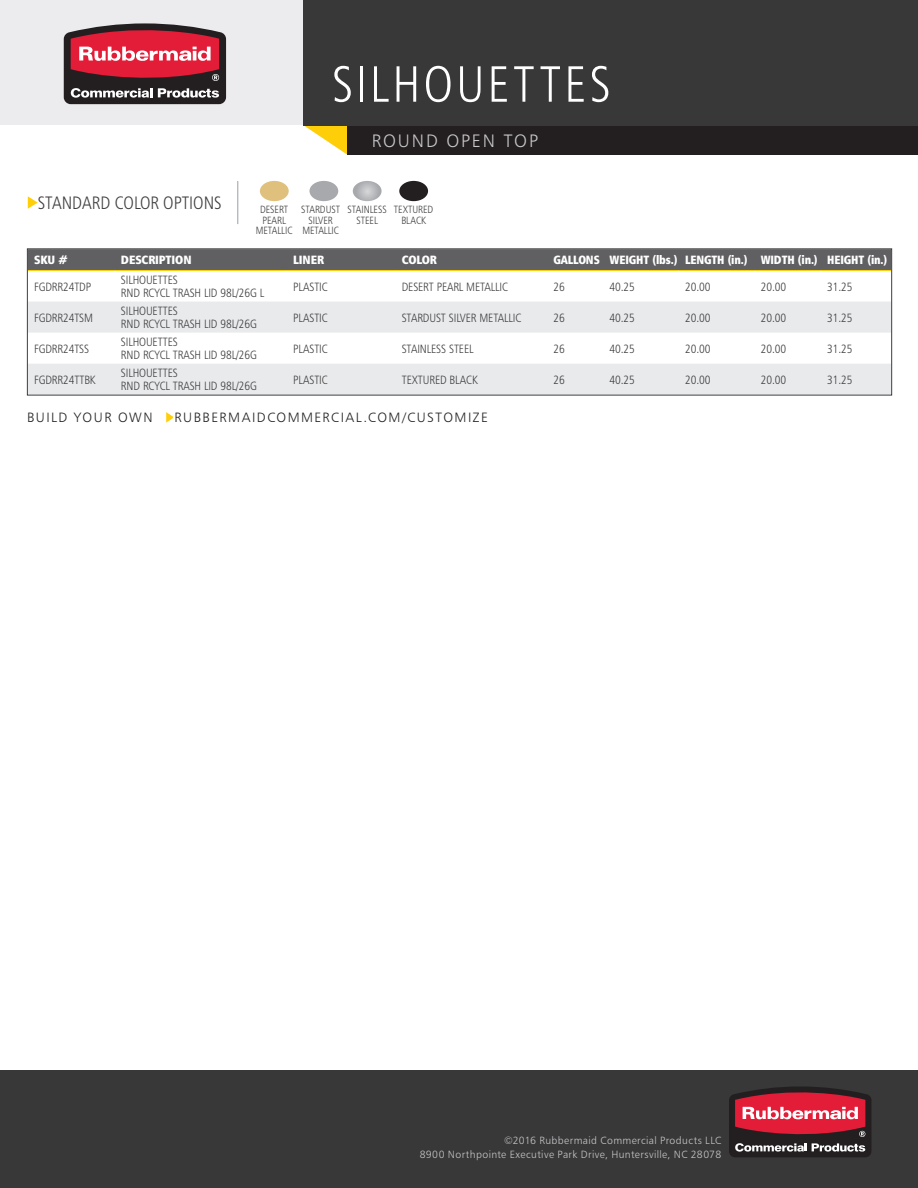
<style>
.page{position:relative;width:918px;height:1188px;background:#fff}
.page>*{position:absolute;margin:0;border:0;box-sizing:border-box;transform-origin:0 0}
.RCP_SPEC_PRODUCT_HEA{font:51px "Humanist 777 BT Light Condensed B";letter-spacing:.06em;color:#fff}
.t1{font:18px "Humanist 777 BT Light Condensed B";color:#3e3e3f}
.t2{font:18px "Humanist 777 BT Light B";letter-spacing:.1em;color:#c7c8ca}
.RCP_WEBSITE{font:13.5px "Humanist 777 BT Light B";letter-spacing:.11em;color:#231f20}
.TABULAR_BODY_COPY{font:12px/12.9px "Humanist 777 BT Light Condensed B";letter-spacing:-.01em;color:#3e3e3f}
.TABULAR_HEADER{font:12px "Humanist 777 BT Extra Black Cond B";letter-spacing:-.01em;color:#fff;scale:.95 1}
.TABULAR_HEADER-2{font:12px "Humanist 777 BT Extra Black Cond B";letter-spacing:-.01em;color:#fff}
.t3{font:10.5px/13.5px "Humanist 777 BT Light B";letter-spacing:.035em;color:#c7c8ca;text-align:right}
.t4{font:10.5px "Humanist 777 BT Light Condensed B";letter-spacing:-.005em;color:#3e3e3f}
</style>
<div class="page">
<div style="left:0;top:1070px;width:918px;height:118px;background:#383839"></div>
<div style="left:0;top:0;width:304px;height:125px;background:#ececee"></div>
<svg style="left:64px;top:23px;width:162px;height:81px;background:#95424e"></svg>
<svg style="left:729px;top:1086px;width:142px;height:71px;background:#8c3a46"></svg>
<svg style="left:303px;top:125px;width:44px;height:30px"></svg>
<div style="left:347px;top:125px;width:571px;height:30px;background:#231f20"></div>
<div style="left:303px;top:0;width:615px;height:125px;background:#383839"></div>
<svg style="left:28px;top:196px;width:10px;height:13px"></svg>
<hr style="left:238px;top:181px;width:1px;height:43px;background:#9d9fa2">
<div style="left:260px;top:181px;width:29px;height:20px;background:#dfc07d;border-radius:50%"></div>
<svg style="left:353px;top:181px;width:29px;height:20px"></svg>
<div style="left:309px;top:181px;width:29px;height:20px;background:#a8a9ad;border-radius:50%"></div>
<div style="left:399px;top:181px;width:29px;height:20px;background:#231f20;border-radius:50%"></div>
<div style="left:29px;top:250px;width:861px;height:20px;background:#606063"></div>
<svg style="left:29px;top:301px;width:861px;height:1px"></svg>
<svg style="left:29px;top:302px;width:861px;height:91px;fill:#e9eaeb"></svg>
<hr style="left:114px;top:270px;width:173px;height:1px;background:#fece08">
<hr style="left:287px;top:270px;width:108px;height:1px;background:#fece08">
<hr style="left:395px;top:270px;width:152px;height:1px;background:#fece08">
<hr style="left:547px;top:270px;width:56px;height:1px;background:#fece08">
<hr style="left:603px;top:270px;width:76px;height:1px;background:#fece08">
<hr style="left:679px;top:270px;width:75px;height:1px;background:#fece08">
<hr style="left:754px;top:270px;width:67px;height:1px;background:#fece08">
<hr style="left:821px;top:270px;width:70px;height:1px;background:#fece08">
<hr style="left:28px;top:270px;width:86px;height:1px;background:#fece08">
<div style="left:27px;top:248px;width:865px;height:147px;border:1px solid #3e3e3f"></div>
<svg style="left:166px;top:412px;width:7px;height:11px"></svg>
<p class="RCP_SPEC_PRODUCT_HEA" style="left:332px;top:53px;width:280px">SILHOUETTES</p>
<h2 class="t1" style="left:38px;top:192px;width:185px">STANDARD COLOR OPTIONS</h2>
<p class="t2" style="left:372px;top:130px;width:168px">ROUND OPEN TOP</p>
<p class="t4" style="left:260px;top:203px;width:30px">DESERT</p>
<p class="t4" style="left:263px;top:214px;width:25px">PEARL</p>
<p class="t4" style="left:256px;top:224px;width:38px">METALLIC</p>
<p class="t4" style="left:301px;top:203px;width:40px">STARDUST</p>
<p class="t4" style="left:309px;top:214px;width:26px">SILVER</p>
<p class="t4" style="left:302px;top:224px;width:38px">METALLIC</p>
<p class="t4" style="left:348px;top:203px;width:41px">STAINLESS</p>
<p class="t4" style="left:357px;top:214px;width:23px">STEEL</p>
<p class="t4" style="left:394px;top:203px;width:41px">TEXTURED</p>
<p class="t4" style="left:401px;top:214px;width:26px">BLACK</p>
<p class="TABULAR_HEADER-2" style="left:34px;top:253px;width:35px">SKU #</p>
<p class="TABULAR_HEADER-2" style="left:121px;top:253px;width:72px">DESCRIPTION</p>
<p class="TABULAR_HEADER-2" style="left:293px;top:253px;width:32px">LINER</p>
<p class="TABULAR_HEADER-2" style="left:402px;top:253px;width:37px">COLOR</p>
<p class="TABULAR_HEADER" style="left:553px;top:253px;width:50px">GALLONS</p>
<p class="TABULAR_HEADER" style="left:610px;top:253px;width:73px">WEIGHT (lbs.)</p>
<p class="TABULAR_HEADER" style="left:685px;top:253px;width:67px">LENGTH (in.)</p>
<p class="TABULAR_HEADER" style="left:761px;top:253px;width:61px">WIDTH (in.)</p>
<p class="TABULAR_HEADER" style="left:827px;top:253px;width:65px">HEIGHT (in.)</p>
<p class="TABULAR_BODY_COPY" style="left:34px;top:280px;width:58px">FGDRR24TDP</p>
<p class="TABULAR_BODY_COPY" style="left:121px;top:273px;width:145px">SILHOUETTES<br>RND RCYCL TRASH LID 98L/26G L</p>
<p class="TABULAR_BODY_COPY" style="left:293px;top:280px;width:36px">PLASTIC</p>
<p class="TABULAR_BODY_COPY" style="left:402px;top:280px;width:108px">DESERT PEARL METALLIC</p>
<p class="TABULAR_BODY_COPY" style="left:553px;top:280px;width:13px">26</p>
<p class="TABULAR_BODY_COPY" style="left:610px;top:280px;width:27px">40.25</p>
<p class="TABULAR_BODY_COPY" style="left:685px;top:280px;width:27px">20.00</p>
<p class="TABULAR_BODY_COPY" style="left:761px;top:280px;width:27px">20.00</p>
<p class="TABULAR_BODY_COPY" style="left:827px;top:280px;width:27px">31.25</p>
<p class="TABULAR_BODY_COPY" style="left:34px;top:311px;width:60px">FGDRR24TSM</p>
<p class="TABULAR_BODY_COPY" style="left:121px;top:304px;width:137px">SILHOUETTES<br>RND RCYCL TRASH LID 98L/26G</p>
<p class="TABULAR_BODY_COPY" style="left:293px;top:311px;width:36px">PLASTIC</p>
<p class="TABULAR_BODY_COPY" style="left:402px;top:311px;width:121px">STARDUST SILVER METALLIC</p>
<p class="TABULAR_BODY_COPY" style="left:553px;top:311px;width:13px">26</p>
<p class="TABULAR_BODY_COPY" style="left:610px;top:311px;width:27px">40.25</p>
<p class="TABULAR_BODY_COPY" style="left:685px;top:311px;width:27px">20.00</p>
<p class="TABULAR_BODY_COPY" style="left:761px;top:311px;width:27px">20.00</p>
<p class="TABULAR_BODY_COPY" style="left:827px;top:311px;width:27px">31.25</p>
<p class="TABULAR_BODY_COPY" style="left:34px;top:342px;width:57px">FGDRR24TSS</p>
<p class="TABULAR_BODY_COPY" style="left:121px;top:335px;width:137px">SILHOUETTES<br>RND RCYCL TRASH LID 98L/26G</p>
<p class="TABULAR_BODY_COPY" style="left:293px;top:342px;width:36px">PLASTIC</p>
<p class="TABULAR_BODY_COPY" style="left:402px;top:342px;width:73px">STAINLESS STEEL</p>
<p class="TABULAR_BODY_COPY" style="left:553px;top:342px;width:13px">26</p>
<p class="TABULAR_BODY_COPY" style="left:610px;top:342px;width:27px">40.25</p>
<p class="TABULAR_BODY_COPY" style="left:685px;top:342px;width:27px">20.00</p>
<p class="TABULAR_BODY_COPY" style="left:761px;top:342px;width:27px">20.00</p>
<p class="TABULAR_BODY_COPY" style="left:827px;top:342px;width:27px">31.25</p>
<p class="TABULAR_BODY_COPY" style="left:34px;top:373px;width:63px">FGDRR24TTBK</p>
<p class="TABULAR_BODY_COPY" style="left:121px;top:367px;width:137px">SILHOUETTES<br>RND RCYCL TRASH LID 98L/26G</p>
<p class="TABULAR_BODY_COPY" style="left:293px;top:373px;width:36px">PLASTIC</p>
<p class="TABULAR_BODY_COPY" style="left:402px;top:373px;width:77px">TEXTURED BLACK</p>
<p class="TABULAR_BODY_COPY" style="left:553px;top:373px;width:13px">26</p>
<p class="TABULAR_BODY_COPY" style="left:610px;top:373px;width:27px">40.25</p>
<p class="TABULAR_BODY_COPY" style="left:685px;top:373px;width:27px">20.00</p>
<p class="TABULAR_BODY_COPY" style="left:761px;top:373px;width:27px">20.00</p>
<p class="TABULAR_BODY_COPY" style="left:827px;top:373px;width:27px">31.25</p>
<p class="RCP_WEBSITE" style="left:27px;top:409px;width:127px">BUILD YOUR OWN</p>
<p class="RCP_WEBSITE" style="left:174px;top:409px;width:315px">RUBBERMAIDCOMMERCIAL.COM/CUSTOMIZE</p>
<p class="t3" style="left:420px;top:1134px;width:303px">©2016 Rubbermaid Commercial Products LLC<br>8900 Northpointe Executive Park Drive, Huntersville, NC 28078</p>
</div>
